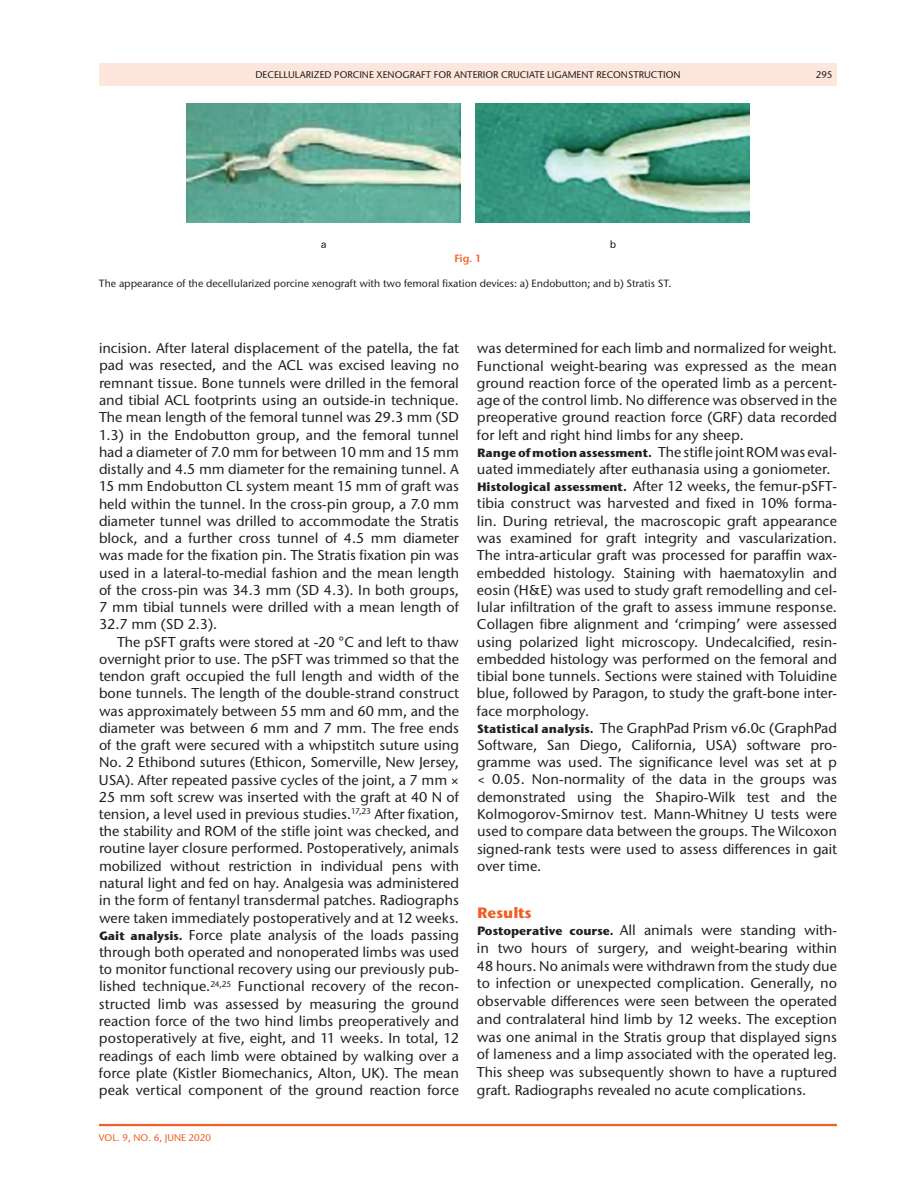
<style>
.page{position:relative;width:918px;height:1188px;background:#fff}
.page>*{position:absolute;margin:0;border:0;box-sizing:border-box;transform-origin:0 0}
.t1{font:700 15px "Stone Sans ITC Pro";color:#f25d23}
.t2{font:500 14.25px/17.2px "Stone Sans ITC Pro";color:#231f20}
.t3{font:500 10.5px "Stone Sans ITC Pro";color:#231f20}
.t4{font:600 10.5px "Stone Sans ITC Pro";color:#f25d23}
.t5{font:500 9.75px "Stone Sans ITC Pro";color:#231f20}
.t6{font:500 9.75px "Stone Sans ITC Pro";color:#f25d23}
.s1{font-weight:700;font-size:12px}
</style>
<div class="page">
<hr style="left:99px;top:1124px;width:738px;height:2px;background:#f25d23">
<div style="left:99px;top:63px;width:738px;height:23px;background:#fde7dc"></div>
<img style="left:186px;top:104px;width:275px;height:119px">
<img style="left:476px;top:104px;width:274px;height:119px">
<svg style="left:321px;top:242px;width:5px;height:6px"></svg>
<svg style="left:611px;top:240px;width:5px;height:8px"></svg>
<p class="t5" style="left:255px;top:68px;width:427px">Decellularized porcine xenograft for anterior cruciate ligament reconstruction</p>
<p class="t5" style="left:816px;top:68px;width:18px">295</p>
<p class="t4" style="left:454px;top:251px;width:29px">Fig. 1</p>
<p class="t3" style="left:99px;top:277px;width:574px">The appearance of the decellularized porcine xenograft with two femoral fixation devices: a) Endobutton; and b) Stratis ST.</p>
<p class="t2" style="left:99px;top:340px;width:362px">incision. After lateral displacement of the patella, the fat pad was resected, and the ACL was excised leaving no remnant tissue. Bone tunnels were drilled in the femoral and tibial ACL footprints using an outside-in technique.<br>The mean length of the femoral tunnel was 29.3 mm (SD 1.3) in the Endobutton group, and the femoral tunnel had a diameter of 7.0 mm for between 10 mm and 15 mm distally and 4.5 mm diameter for the remaining tunnel. A 15 mm Endobutton CL system meant 15 mm of graft was held within the tunnel. I n the cross-pin group, a 7.0 mm diameter tunnel was drilled to accommodate the Stratis block, and a further cross tunnel of 4.5 mm diameter was made for the fixation pin. The Stratis fixation pin was used in a lateral-to-medial fashion and the mean length of the cross-pin was 34.3 mm (SD 4.3). I n both groups, 7 mm tibial tunnels were drilled with a mean length of 32.7 mm (SD 2.3).</p>
<p class="t2" style="left:99px;top:633px;width:362px;text-align:justify;text-indent:18px">The pSFT grafts were stored at -20 °C and left to thaw overnight prior to use. The pSFT was trimmed so that the tendon graft occupied the full length and width of the bone tunnels. The length of the double-strand construct was approximately between 55 mm and 60 mm, and the diameter was between 6 mm and 7 mm. The free ends of the graft were secured with a whipstitch suture using No. 2 Ethibond sutures (Ethicon, Somerville, New Jersey, USA). After repeated passive cycles of the joint, a 7 mm × 25 mm soft screw was inserted with the graft at 40 N of tension, a level used in previous studies.<sup>17,23</sup> After fixation, the stability and ROM of the stifle joint was checked, and routine layer closure performed. Postoperatively, animals mobilized without restriction in individual pens with natural light and fed on hay. Analgesia was administered in the form of fentanyl transdermal patches. Radiographs were taken immediately postoperatively and at 12 weeks.<br><span class="s1">Gait analysis.</span> Force plate analysis of the loads passing through both operated and nonoperated limbs was used to monitor functional recovery using our previously pub&shy;lished technique.<sup>24,25</sup> Functional recovery of the recon&shy;structed limb was assessed by measuring the ground reaction force of the two hind limbs preoperatively and postoperatively at five, eight, and 11 weeks. I n total, 12 readings of each limb were obtained by walking over a force plate (Kistler Biomechanics, Alton, UK). The mean peak vertical component of the ground reaction force</p>
<p class="t6" style="left:99px;top:1132px;width:114px">VOL. 9, NO . 6, June 2020</p>
<p class="t2" style="left:477px;top:340px;width:362px">was determined for each limb and normalized for weight.<br>Functional weight-bearing was expressed as the mean ground reaction force of the operated limb as a percent&shy;age of the control limb. N o difference was observed in the preoperative ground reaction force (GRF) data recorded for left and right hind limbs for any sheep.<br><span class="s1">Range of motion assessment.</span> The stifle joint ROM was eval&shy;uated immediately after euthanasia using a goniometer.<br><span class="s1">Histological assessment.</span> After 12 weeks, the femur-pSFT&shy;tibia construct was harvested and fixed in 10% forma&shy;lin. During retrieval, the macroscopic graft appearance was examined for graft integrity and vascularization.<br>The intra-articular graft was processed for paraffin wax&shy;embedded histology. Staining with haematoxylin and eosin (H&amp;E) was used to study graft remodelling and cel&shy;lular infiltration of the graft to assess immune response.<br>Collagen fibre alignment and ‘crimping’ were assessed using polarized light microscopy. Undecalcified, resin&shy;embedded histology was performed on the femoral and tibial bone tunnels. Sections were stained with Toluidine blue, followed by Paragon, to study the graft-bone inter&shy;face morphology.<br><span class="s1">Statistical analysis.</span> The GraphPad Prism v6.0c (GraphPad Software, San Diego, California, USA) software pro&shy;gramme was used. The significance level was set at p &lt; 0.05. Non-normality of the data in the groups was demonstrated using the Shapiro-Wilk test and the Kolmogorov--S mirnov test. M ann-Whitney U tests were used to compare data between the groups. The Wilcoxon signed-rank tests were used to assess differences in gait over time.</p>
<p class="t1" style="left:477px;top:902px;width:56px">Results</p>
<p class="t2" style="left:477px;top:921px;width:362px;line-height:17.7px;text-align:justify"><span class="s1">Postoperative course.</span> All animals were standing with&shy;in two hours of surgery, and weight-bearing within 48 hours. No animals were withdrawn from the study due to infection or unexpected complication. Generally, no observable differences were seen between the operated and contralateral hind limb by 12 weeks. The exception was one animal in the Stratis group that displayed signs of lameness and a limp associated with the operated leg.<br>This sheep was subsequently shown to have a ruptured graft. Radiographs revealed no acute complications.</p>
</div>
